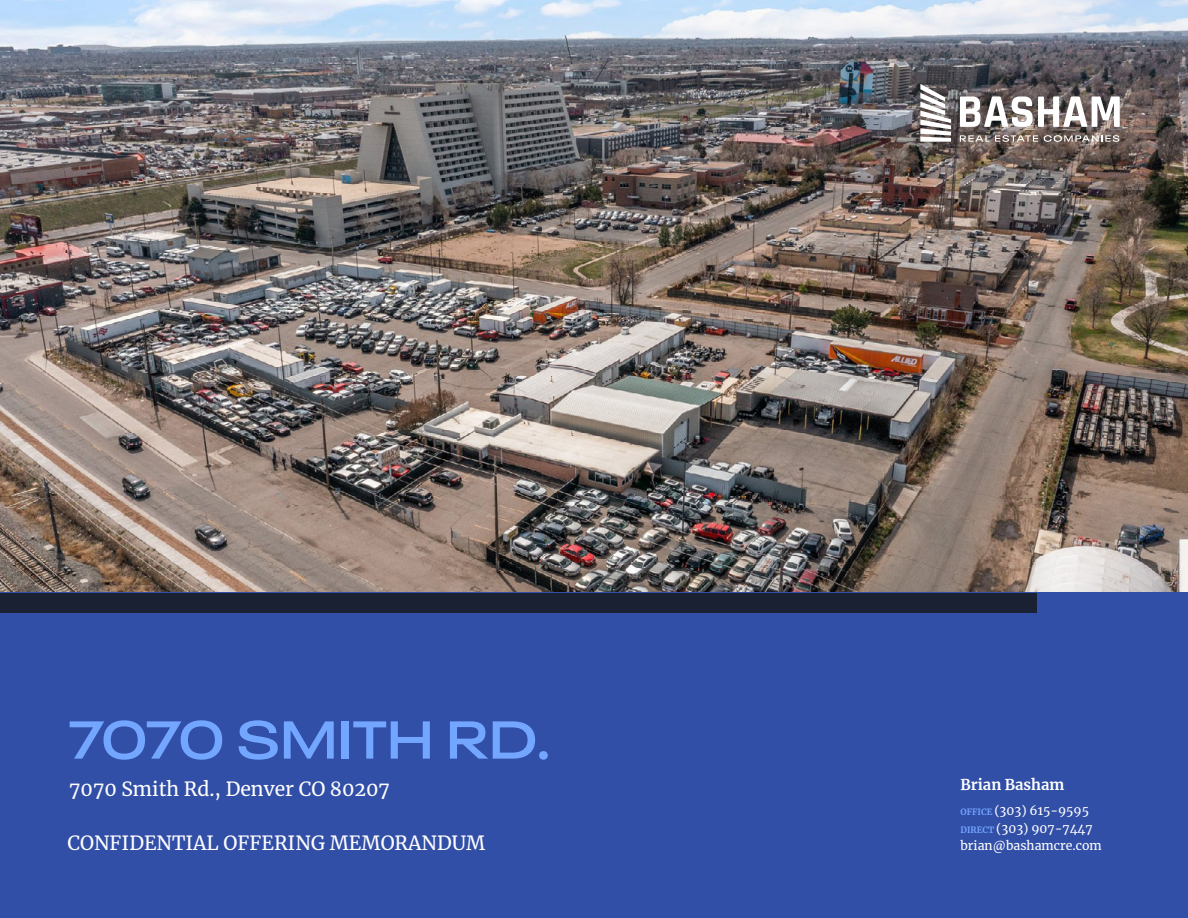
<style>
.page{position:relative;width:1188px;height:918px;background:#fff}
.page>*{position:absolute;margin:0;border:0;box-sizing:border-box;transform-origin:0 0}
.t1{font:600 expanded 52.8px "Neue Plak";color:#73a6ff}
.t2{font:19.35px "Merriweather";color:#fff}
.t3{font:700 14.7px "Merriweather";color:#fff}
.t4{font:12.3px/17.2px "Merriweather";color:#fff}
.s1{font-weight:700;font-size:8.55px;color:#73a6ff}
</style>
<div class="page">
<img style="left:0;top:0;width:1188px;height:593px">
<div style="left:0;top:593px;width:1188px;height:325px;background:#324fa8"></div>
<div style="left:0;top:593px;width:1036px;height:19px;background:#1a2133"></div>
<svg style="left:920px;top:84px;width:31px;height:58px"></svg>
<svg style="left:960px;top:96px;width:160px;height:31px"></svg>
<svg style="left:960px;top:135px;width:29px;height:7px"></svg>
<svg style="left:995px;top:135px;width:43px;height:7px"></svg>
<svg style="left:1044px;top:135px;width:75px;height:7px"></svg>
<h1 class="t1" style="left:69px;top:696px;width:484px">7070 SMITH RD.</h1>
<h2 class="t2" style="left:69px;top:775px;width:322px">7070 Smith Rd., Denver CO 80207</h2>
<h2 class="t2" style="left:68px;top:829px;width:419px">CONFIDENTIAL OFFERING MEMORANDUM</h2>
<p class="t3" style="left:961px;top:774px;width:105px">Brian Basham</p>
<p class="t4" style="left:961px;top:802px;width:143px"><span class="s1">OFFICE</span> (303) 615-9595<br><span class="s1">DIRECT</span> (303) 907-7447 brian@bashamcre.com</p>
</div>
